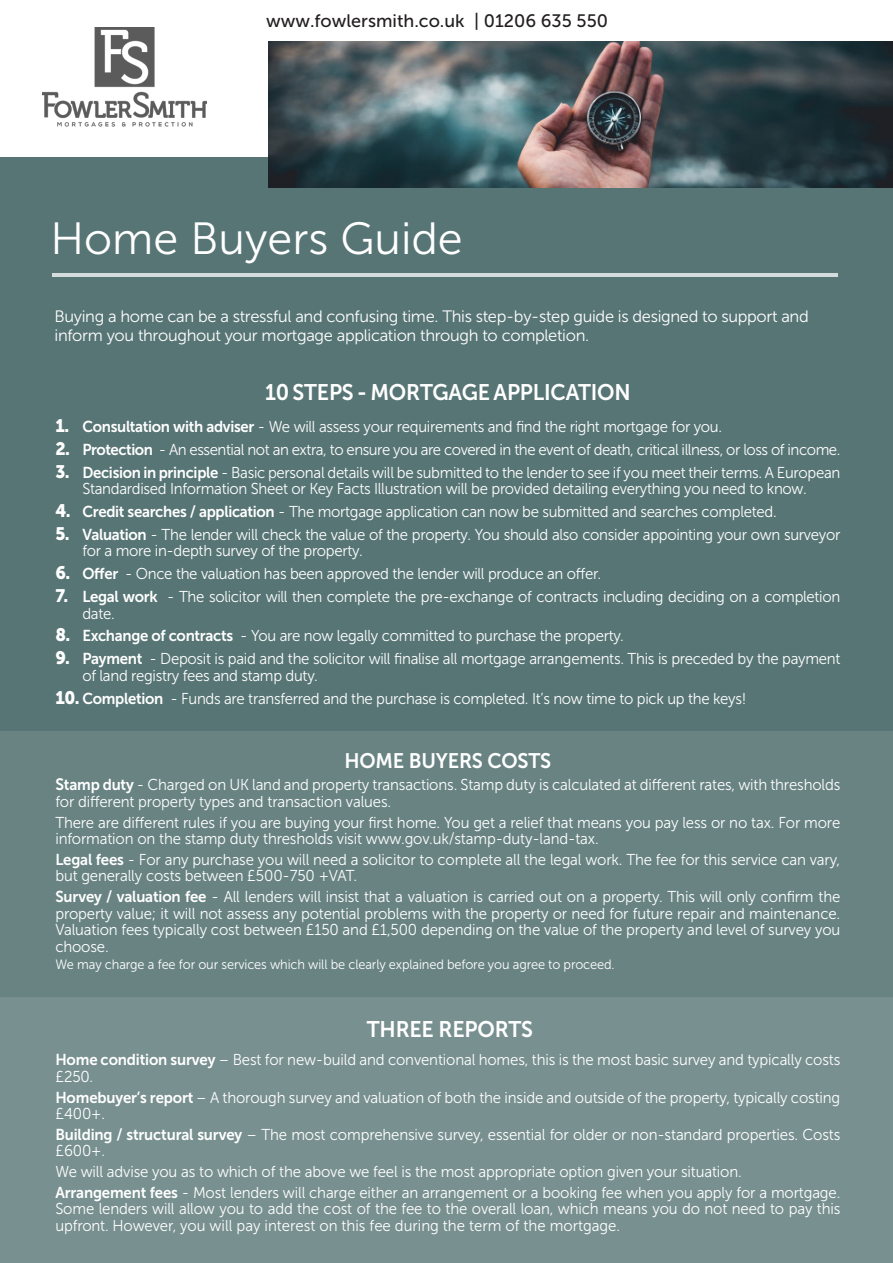
<style>
.page{position:relative;width:893px;height:1263px;background:#fff}
.page>*{position:absolute;margin:0;border:0;box-sizing:border-box;transform-origin:0 0}
.t1{font:45px "Museo Sans 300";color:#fff}
.t2{font:22.5px "Museo Sans 700";letter-spacing:-.01em;color:#fff;scale:.95 1}
.t3{font:21px "Museo Sans 700";letter-spacing:-.01em;color:#fff;scale:.95 1}
.t4{font:18px "Museo Sans 500";color:#231f20}
.t5{font:16.5px/19.5px "Museo Sans 300";letter-spacing:-.02em;color:#fff}
.t6{font:15.75px/16.5px "Museo Sans 300";letter-spacing:-.02em;color:#fff;scale:.95 1}
.t7{font:13.5px "Museo Sans 300";letter-spacing:-.01em;color:#fff;scale:.95 1}
.s1{font-family:"Museo Sans 900";font-size:18px}
.s2{font-family:"Museo Sans 700"}
.s3{font-family:"Museo Sans 700";font-size:16.5px}
</style>
<div class="page">
<div style="left:0;top:157px;width:893px;height:573px;background:#587575"></div>
<hr style="left:53px;top:273px;width:785px;height:3px;background:#fff">
<div style="left:0;top:730px;width:893px;height:267px;background:#698383"></div>
<div style="left:0;top:997px;width:893px;height:266px;background:#799090"></div>
<img style="left:268px;top:41px;width:625px;height:146px">
<img style="left:43px;top:28px;width:163px;height:99px">
<p class="t4" style="left:266px;top:11px;width:343px">www.fowlersmith.co.uk | 01206 635 550</p>
<p class="t1" style="left:50px;top:214px;width:414px">Home Buyers Guide</p>
<p class="t5" style="left:55px;top:306px;width:756px">Buying a home can be a stressful and confusing time. This step-by-step guide is designed to support and inform you throughout your mortgage application through to completion.</p>
<p class="t2" style="left:265px;top:380px;width:386px">10 STEPS - MORTGAGE APPLICATION</p>
<p class="t6" style="left:55px;top:418px;width:703px"><span class="s1">1.</span> <span class="s2">Consultation with adviser</span> - We will assess your requirements and find the right mortgage for you.</p>
<p class="t6" style="left:55px;top:441px;width:828px"><span class="s1">2.</span> <span class="s2">Protection</span> - An essential not an extra, to ensure you are covered in the event of death, critical illness, or loss of income.</p>
<p class="t6" style="left:55px;top:464px;width:828px;text-align:center"><span class="s1">3.</span> <span class="s2">Decision in principle</span> - Basic personal details will be submitted to the lender to see if you meet their terms. A European<br>Standardised Information Sheet or Key Facts Illustration will be provided detailing everything you need to know.</p>
<p class="t6" style="left:55px;top:503px;width:761px"><span class="s1">4.</span> <span class="s2">Credit searches / application</span> - The mortgage application can now be submitted and searches completed.</p>
<p class="t6" style="left:82px;top:526px;width:799px;text-indent:-27px"><span class="s1">5.</span> <span class="s2">Valuation</span> - The lender will check the value of the property. You should also consider appointing your own surveyor for a more in-depth survey of the property.</p>
<p class="t6" style="left:55px;top:566px;width:576px"><span class="s1">6.</span> <span class="s2">Offer</span> - Once the valuation has been approved the lender will produce an offer.</p>
<p class="t6" style="left:82px;top:588px;width:799px;text-indent:-27px"><span class="s1">7.</span> <span class="s2">Legal work</span> - The solicitor will then complete the pre-exchange of contracts including deciding on a completion date.</p>
<p class="t6" style="left:55px;top:628px;width:600px"><span class="s1">8.</span> <span class="s2">Exchange of contracts</span> - You are now legally committed to purchase the property.</p>
<p class="t6" style="left:82px;top:651px;width:799px;text-indent:-27px"><span class="s1">9.</span> <span class="s2">Payment</span> - Deposit is paid and the solicitor will finalise all mortgage arrangements. This is preceded by the payment of land registry fees and stamp duty.</p>
<p class="t6" style="left:55px;top:690px;width:729px"><span class="s1">10.</span> <span class="s2">Completion</span> - Funds are transferred and the purchase is completed. It’s now time to pick up the keys!</p>
<p class="t3" style="left:344px;top:749px;width:219px">HOME BUYERS COSTS</p>
<p class="t6" style="left:55px;top:777px;width:828px"><span class="s3">S</span><span class="s2">tamp duty</span> - Charged on UK land and property transactions. Stamp duty is calculated at different rates, with thresholds for different property types and transaction values.</p>
<p class="t6" style="left:55px;top:814px;width:828px">There are different rules if you are buying your first home. You get a relief that means you pay less or no tax. For more information on the stamp duty thresholds visit www.gov.uk/stamp-duty-land-tax.</p>
<p class="t6" style="left:55px;top:851px;width:828px"><span class="s2">Legal fees</span> - For any purchase you will need a solicitor to complete all the legal work. The fee for this service can vary, but generally costs between £500-750 +VAT.</p>
<p class="t6" style="left:55px;top:888px;width:828px;text-align:justify"><span class="s2">Survey / valuation fee</span> - All lenders will insist that a valuation is carried out on a property. This will only confirm the property value; it will not assess any potential problems with the property or need for future repair and maintenance.<br>Valuation fees typically cost between £150 and £1,500 depending on the value of the property and level of survey you choose.</p>
<p class="t7" style="left:55px;top:957px;width:590px">We may charge a fee for our services which will be clearly explained before you agree to proceed.</p>
<p class="t2" style="left:367px;top:1017px;width:176px">THREE REPORTS</p>
<p class="t6" style="left:55px;top:1052px;width:828px"><span class="s2">Home condition survey</span> – Best for new-build and conventional homes, this is the most basic survey and typically costs £250.</p>
<p class="t6" style="left:55px;top:1089px;width:828px"><span class="s2">Homebuyer’s report</span> – A thorough survey and valuation of both the inside and outside of the property, typically costing £400+.</p>
<p class="t6" style="left:55px;top:1126px;width:828px"><span class="s2">Building / structural survey</span> – The most comprehensive survey, essential for older or non-standard properties. Costs £600+.</p>
<p class="t6" style="left:55px;top:1164px;width:724px">We will advise you as to which of the above we feel is the most appropriate option given your situation.</p>
<p class="t6" style="left:55px;top:1184px;width:828px;text-align:justify"><span class="s2">Arrangement fees</span> - Most lenders will charge either an arrangement or a booking fee when you apply for a mortgage.<br>Some lenders will allow you to add the cost of the fee to the overall loan, which means you do not need to pay this upfront. However, you will pay interest on this fee during the term of the mortgage.</p>
</div>
